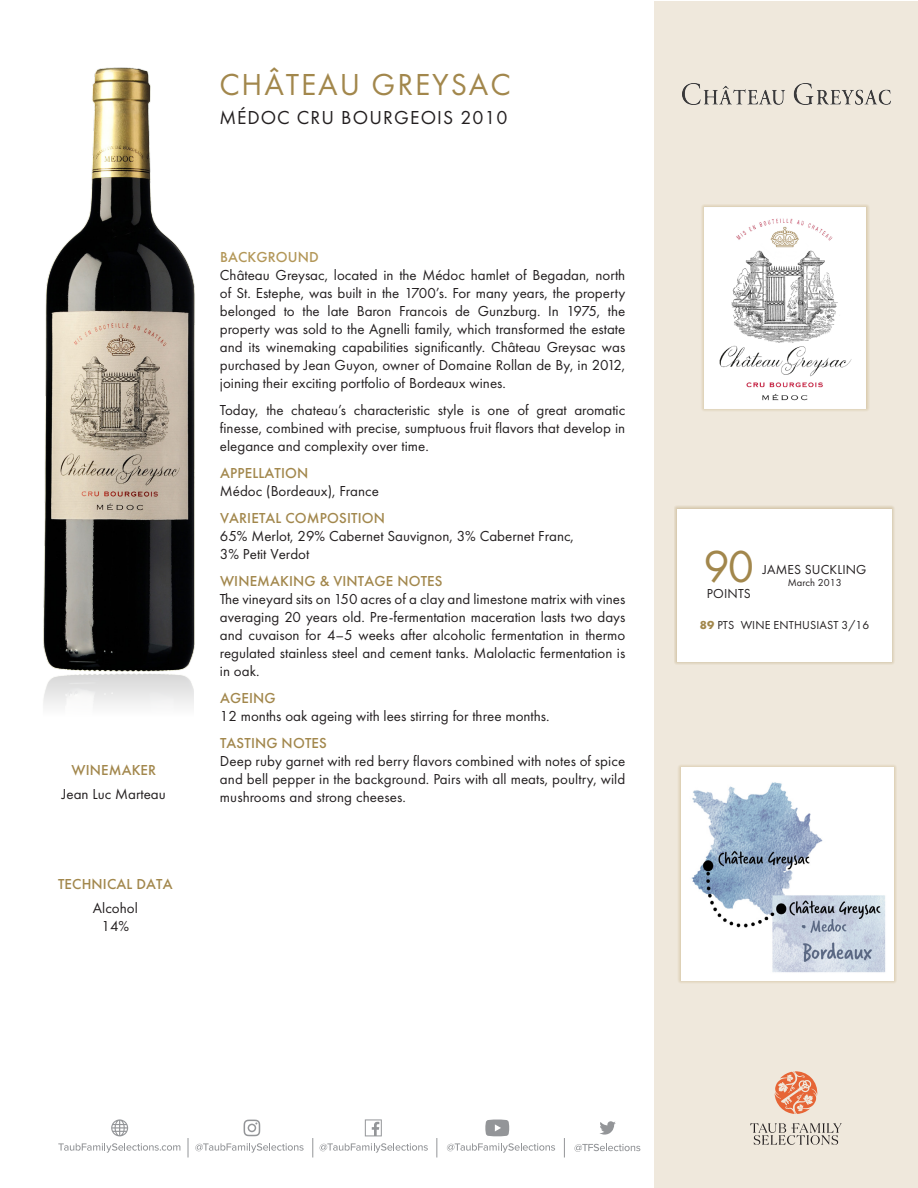
<style>
.page{position:relative;width:918px;height:1188px;background:#fff}
.page>*{position:absolute;margin:0;border:0;box-sizing:border-box;transform-origin:0 0}
.t1{font:46.5px "Futura PT";color:#a2874c}
.t2{font:31.5px "Futura PT";letter-spacing:.06em;color:#a2874c}
.t3{font:19.5px "Futura PT";letter-spacing:.06em;color:#231f20}
.Para_Body{font:15px/18px "Futura PT";color:#231f20;text-align:justify}
.Para_Body-2{font:500 15px "Futura PT";letter-spacing:.01em;color:#a2874c}
.t4{font:500 15px "Futura PT";letter-spacing:.01em;color:#b39758}
.t5{font:13.5px "Futura PT";letter-spacing:.01em;color:#231f20}
.t6{font:12px "Futura PT";letter-spacing:.01em;color:#231f20}
.t7{font:10.5px "Futura PT";color:#231f20}
.s1{font-weight:700;color:#a2874c}
</style>
<div class="page">
<div style="left:654px;top:1px;width:264px;height:1186px;background:#efe8dc"></div>
<div style="left:701px;top:204px;width:169px;height:208px;background:#b39758;opacity:.65"></div>
<img style="left:704px;top:208px;width:162px;height:200px">
<img style="left:43px;top:67px;width:152px;height:598px">
<img style="left:683px;top:83px;width:207px;height:22px">
<img style="left:43px;top:665px;width:151px;height:41px">
<div style="left:677px;top:764px;width:220px;height:220px;background:#b39758;opacity:.65"></div>
<img style="left:681px;top:768px;width:212px;height:212px">
<div style="left:674px;top:505px;width:221px;height:160px;background:#ddd2bb"></div>
<div style="left:677px;top:509px;width:215px;height:153px;background:#fff"></div>
<svg style="left:574px;top:1144px;width:66px;height:8px"></svg>
<svg style="left:58px;top:1143px;width:122px;height:10px"></svg>
<svg style="left:195px;top:1143px;width:109px;height:10px"></svg>
<svg style="left:320px;top:1143px;width:108px;height:10px"></svg>
<svg style="left:447px;top:1143px;width:108px;height:10px"></svg>
<svg style="left:564px;top:1138px;width:1px;height:19px"></svg>
<svg style="left:313px;top:1138px;width:1px;height:19px"></svg>
<svg style="left:188px;top:1138px;width:1px;height:19px"></svg>
<svg style="left:365px;top:1119px;width:17px;height:17px"></svg>
<svg style="left:244px;top:1120px;width:16px;height:16px"></svg>
<svg style="left:437px;top:1138px;width:1px;height:19px"></svg>
<svg style="left:600px;top:1121px;width:16px;height:14px"></svg>
<svg style="left:111px;top:1119px;width:17px;height:17px"></svg>
<svg style="left:485px;top:1120px;width:24px;height:16px"></svg>
<svg style="left:750px;top:1123px;width:92px;height:22px"></svg>
<svg style="left:775px;top:1071px;width:43px;height:43px"></svg>
<p class="t2" style="left:219px;top:66px;width:293px">CHÂTEAU GREYSAC</p>
<p class="t3" style="left:219px;top:106px;width:290px">MÉDOC CRU BOURGEOIS 2010</p>
<p class="Para_Body-2" style="left:71px;top:761px;width:86px">WINEMAKER</p>
<p class="Para_Body" style="left:62px;top:785px;width:105px">Jean Luc Marteau</p>
<p class="Para_Body-2" style="left:58px;top:875px;width:116px">TECHNICAL DATA</p>
<p class="Para_Body" style="left:93px;top:899px;width:46px;text-align:center">Alcohol<br>14%</p>
<p class="t4" style="left:220px;top:248px;width:100px">BACKGROUND</p>
<p class="Para_Body" style="left:220px;top:266px;width:407px">Château Greysac, located in the Médoc hamlet of Begadan, north of St. Estephe, was built in the 1700’s. For many years, the property belonged to the late Baron Francois de Gunzburg. In 1975, the property was sold to the Agnelli family, which transformed the estate and its winemaking capabilities significantly. Château Greysac was purchased by Jean Guyon, owner of Domaine Rollan de By, in 2012, joining their exciting portfolio of Bordeaux wines.</p>
<p class="Para_Body" style="left:220px;top:401px;width:407px">Today, the chateau’s characteristic style is one of great aromatic finesse, combined with precise, sumptuous fruit flavors that develop in elegance and complexity over time.</p>
<p class="Para_Body-2" style="left:220px;top:464px;width:90px">APPELLATION</p>
<p class="Para_Body" style="left:220px;top:482px;width:161px">Médoc (Bordeaux), France</p>
<p class="Para_Body-2" style="left:220px;top:509px;width:167px">VARIETAL COMPOSITION</p>
<p class="Para_Body" style="left:220px;top:527px;width:356px">65% Merlot, 29% Cabernet Sauvignon, 3% Cabernet Franc,<br>3% Petit Verdot</p>
<p class="Para_Body-2" style="left:220px;top:572px;width:224px">WINEMAKING &amp; VINTAGE NOTES</p>
<p class="Para_Body" style="left:220px;top:590px;width:407px">The vineyard sits on 150 acres of a clay and limestone matrix with vines averaging 20 years old. Pre-fermentation maceration lasts two days and cuvaison for 4–5 weeks after alcoholic fermentation in thermo regulated stainless steel and cement tanks. Malolactic fermentation is in oak.</p>
<p class="Para_Body-2" style="left:220px;top:689px;width:57px">AGEING</p>
<p class="Para_Body" style="left:220px;top:707px;width:331px">12 months oak ageing with lees stirring for three months.</p>
<p class="Para_Body-2" style="left:220px;top:734px;width:108px">TASTING NOTES</p>
<p class="Para_Body" style="left:220px;top:752px;width:407px">Deep ruby garnet with red berry flavors combined with notes of spice and bell pepper in the background. Pairs with all meats, poultry, wild mushrooms and strong cheeses.</p>
<p class="t1" style="left:703px;top:539px;width:52px">90</p>
<p class="t5" style="left:707px;top:586px;width:45px">POINTS</p>
<p class="t5" style="left:763px;top:561px;width:105px">JAMES SUCKLING</p>
<p class="t7" style="left:788px;top:577px;width:55px">March 2013</p>
<p class="t6" style="left:700px;top:618px;width:171px"><span class="s1">89</span> PTS WINE ENTHUSIAST 3/16</p>
</div>
